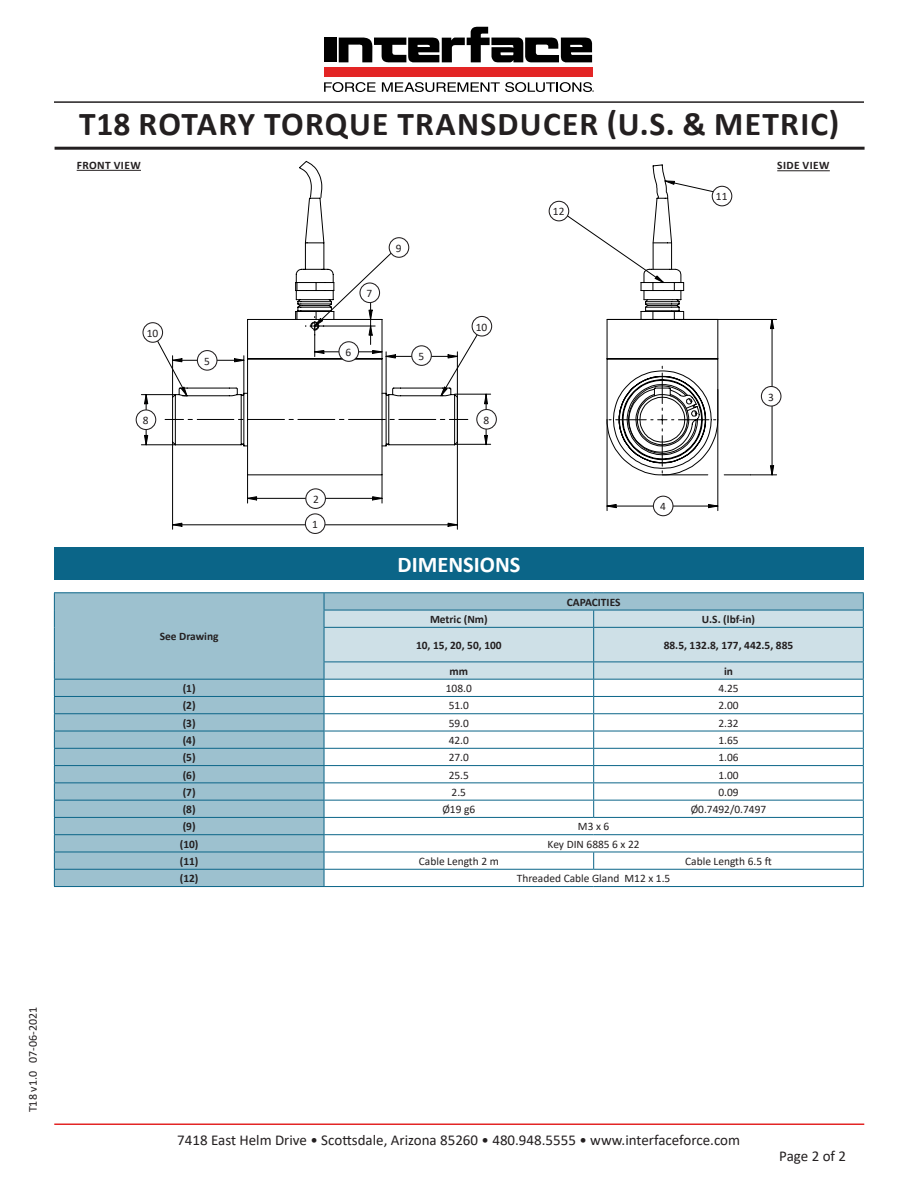
<style>
.page{position:relative;width:918px;height:1188px;background:#fff}
.page>*{position:absolute;margin:0;border:0;box-sizing:border-box;transform-origin:0 0}
.t1{font:700 33.45px "Calibri";letter-spacing:.04em;color:#231f20}
.t2{font:700 22.5px "Calibri";color:#fff}
.t3{font:15px "Calibri";color:#231f20}
.t4{font:12px "Calibri";color:#231f20}
.t5{font:11.4px "Calibri";color:#231f20}
.t6{font:700 11.4px "Calibri";color:#231f20}
.t7{font:700 11.4px "Calibri";letter-spacing:.04em;color:#231f20}
</style>
<div class="page">
<hr style="left:54px;top:1124px;width:810px;height:1px;background:#e32525">
<div style="left:324px;top:68px;width:268px;height:9px;background:#e32525"></div>
<div style="left:324px;top:38px;width:13px;height:24px;background:#000"></div>
<svg style="left:339px;top:27px;width:253px;height:36px"></svg>
<svg style="left:324px;top:82px;width:52px;height:10px"></svg>
<svg style="left:382px;top:82px;width:212px;height:10px"></svg>
<hr style="left:54px;top:101px;width:810px;height:2px;background:#231f20">
<div style="left:54px;top:547px;width:810px;height:33px;background:#0b6588"></div>
<hr style="left:55px;top:147px;width:810px;height:3px;background:#231f20">
<div style="left:55px;top:593px;width:269px;height:293px;background:#9dc1cf"></div>
<svg style="left:54px;top:593px;width:1px;height:34px"></svg>
<hr style="left:54px;top:627px;width:1px;height:35px;background:#0b6588">
<hr style="left:54px;top:592px;width:270px;height:1px;background:#0b6588">
<hr style="left:324px;top:592px;width:270px;height:1px;background:#0b6588">
<hr style="left:594px;top:592px;width:270px;height:1px;background:#0b6588">
<hr style="left:54px;top:679px;width:270px;height:1px;background:#0b6588">
<hr style="left:54px;top:696px;width:270px;height:1px;background:#0b6588">
<hr style="left:54px;top:713px;width:270px;height:1px;background:#0b6588">
<hr style="left:54px;top:731px;width:270px;height:1px;background:#0b6588">
<hr style="left:54px;top:748px;width:270px;height:1px;background:#0b6588">
<hr style="left:54px;top:765px;width:270px;height:1px;background:#0b6588">
<hr style="left:54px;top:782px;width:270px;height:1px;background:#0b6588">
<hr style="left:54px;top:800px;width:270px;height:1px;background:#0b6588">
<hr style="left:54px;top:817px;width:270px;height:1px;background:#0b6588">
<hr style="left:54px;top:834px;width:270px;height:1px;background:#0b6588">
<hr style="left:54px;top:852px;width:270px;height:1px;background:#0b6588">
<svg style="left:54px;top:662px;width:1px;height:224px"></svg>
<hr style="left:54px;top:869px;width:270px;height:1px;background:#0b6588">
<svg style="left:324px;top:593px;width:540px;height:293px"></svg>
<hr style="left:54px;top:886px;width:270px;height:1px;background:#0b6588">
<hr style="left:324px;top:886px;width:270px;height:1px;background:#0b6588">
<hr style="left:594px;top:886px;width:270px;height:1px;background:#0b6588">
<svg style="left:173px;top:522px;width:10px;height:5px"></svg>
<svg style="left:447px;top:522px;width:10px;height:5px"></svg>
<hr style="left:172px;top:442px;width:1px;height:87px;background:#000">
<hr style="left:457px;top:420px;width:1px;height:109px;background:#000">
<hr style="left:173px;top:524px;width:284px;height:1px;background:#000">
<hr style="left:141px;top:394px;width:34px;height:1px;background:#000">
<hr style="left:141px;top:444px;width:34px;height:1px;background:#000">
<svg style="left:606px;top:503px;width:11px;height:6px"></svg>
<svg style="left:708px;top:503px;width:11px;height:6px"></svg>
<hr style="left:607px;top:420px;width:1px;height:91px;background:#000">
<hr style="left:717px;top:389px;width:1px;height:122px;background:#000">
<hr style="left:607px;top:506px;width:111px;height:1px;background:#000">
<svg style="left:488px;top:319px;width:289px;height:157px"></svg>
<svg style="left:144px;top:161px;width:344px;height:342px"></svg>
<svg style="left:561px;top:164px;width:189px;height:312px"></svg>
<hr style="left:662px;top:474px;width:46px;height:1px;background:#000">
<div style="left:305px;top:514px;width:20px;height:19px;background:#fff;border-radius:50%"></div>
<div style="left:305px;top:513px;width:21px;height:21px;border:1px solid #231f20;border-radius:50%"></div>
<div style="left:712px;top:186px;width:20px;height:20px;background:#fff;border-radius:50%"></div>
<div style="left:712px;top:186px;width:20px;height:20px;border:1px solid #231f20;border-radius:50%"></div>
<div style="left:472px;top:316px;width:20px;height:20px;background:#fff;border-radius:50%"></div>
<div style="left:472px;top:316px;width:20px;height:21px;border:1px solid #231f20;border-radius:50%"></div>
<div style="left:306px;top:489px;width:19px;height:19px;background:#fff;border-radius:50%"></div>
<div style="left:305px;top:488px;width:21px;height:21px;border:1px solid #231f20;border-radius:50%"></div>
<div style="left:339px;top:342px;width:20px;height:19px;background:#fff;border-radius:50%"></div>
<div style="left:338px;top:341px;width:21px;height:21px;border:1px solid #231f20;border-radius:50%"></div>
<div style="left:549px;top:201px;width:20px;height:20px;background:#fff;border-radius:50%"></div>
<div style="left:549px;top:201px;width:20px;height:20px;border:1px solid #231f20;border-radius:50%"></div>
<div style="left:412px;top:346px;width:19px;height:19px;background:#fff;border-radius:50%"></div>
<div style="left:411px;top:345px;width:21px;height:21px;border:1px solid #231f20;border-radius:50%"></div>
<div style="left:360px;top:283px;width:20px;height:20px;background:#fff;border-radius:50%"></div>
<div style="left:359px;top:282px;width:21px;height:21px;border:1px solid #231f20;border-radius:50%"></div>
<div style="left:477px;top:410px;width:19px;height:19px;background:#fff;border-radius:50%"></div>
<div style="left:476px;top:409px;width:21px;height:21px;border:1px solid #231f20;border-radius:50%"></div>
<div style="left:761px;top:387px;width:20px;height:19px;background:#fff;border-radius:50%"></div>
<div style="left:761px;top:386px;width:21px;height:21px;border:1px solid #231f20;border-radius:50%"></div>
<div style="left:653px;top:496px;width:20px;height:20px;background:#fff;border-radius:50%"></div>
<div style="left:653px;top:496px;width:21px;height:20px;border:1px solid #231f20;border-radius:50%"></div>
<hr style="left:777px;top:170px;width:53px;height:1px;background:#231f20">
<hr style="left:77px;top:170px;width:64px;height:1px;background:#231f20">
<div style="left:197px;top:351px;width:20px;height:19px;background:#fff;border-radius:50%"></div>
<div style="left:197px;top:350px;width:21px;height:21px;border:1px solid #231f20;border-radius:50%"></div>
<div style="left:136px;top:410px;width:20px;height:20px;background:#fff;border-radius:50%"></div>
<div style="left:136px;top:409px;width:20px;height:21px;border:1px solid #231f20;border-radius:50%"></div>
<div style="left:389px;top:238px;width:20px;height:19px;background:#fff;border-radius:50%"></div>
<div style="left:389px;top:237px;width:20px;height:21px;border:1px solid #231f20;border-radius:50%"></div>
<div style="left:143px;top:323px;width:20px;height:19px;background:#fff;border-radius:50%"></div>
<div style="left:142px;top:322px;width:21px;height:21px;border:1px solid #231f20;border-radius:50%"></div>
<h1 class="t1" style="left:79px;top:101px;width:762px">T18 ROTARY TORQUE TRANSDUCER (U.S. &amp; METRIC)</h1>
<p class="t7" style="left:77px;top:157px;width:66px">FRONT VIEW</p>
<p class="t7" style="left:777px;top:158px;width:54px">SIDE VIEW</p>
<p class="t5" style="left:147px;top:328px;width:13px">10</p>
<p class="t5" style="left:143px;top:416px;width:7px">8</p>
<p class="t5" style="left:204px;top:353px;width:7px">5</p>
<p class="t6" style="left:160px;top:632px;width:60px">See Drawing</p>
<p class="t5" style="left:367px;top:289px;width:7px">7</p>
<p class="t5" style="left:346px;top:347px;width:7px">6</p>
<p class="t5" style="left:396px;top:243px;width:7px">9</p>
<p class="t5" style="left:418px;top:348px;width:7px">5</p>
<p class="t5" style="left:476px;top:322px;width:13px">10</p>
<p class="t5" style="left:483px;top:415px;width:7px">8</p>
<p class="t5" style="left:553px;top:207px;width:13px">12</p>
<p class="t5" style="left:716px;top:192px;width:13px">11</p>
<p class="t5" style="left:768px;top:392px;width:7px">3</p>
<p class="t5" style="left:313px;top:494px;width:7px">2</p>
<p class="t5" style="left:312px;top:519px;width:7px">1</p>
<h2 class="t2" style="left:398px;top:548px;width:124px">DIMENSIONS</h2>
<p class="t6" style="left:567px;top:594px;width:55px">CAPACITIES</p>
<p class="t5" style="left:660px;top:502px;width:7px">4</p>
<p class="t6" style="left:430px;top:611px;width:59px">Metric (Nm)</p>
<p class="t6" style="left:702px;top:611px;width:55px">U.S. (lbf-in)</p>
<p class="t6" style="left:416px;top:637px;width:87px">10, 15, 20, 50, 100</p>
<p class="t6" style="left:664px;top:637px;width:131px">88.5, 132.8, 177, 442.5, 885</p>
<p class="t6" style="left:450px;top:667px;width:20px">mm</p>
<p class="t6" style="left:724px;top:667px;width:10px">in</p>
<p class="t6" style="left:183px;top:684px;width:14px">(1)</p>
<p class="t5" style="left:446px;top:684px;width:28px">108.0</p>
<p class="t5" style="left:718px;top:680px;width:22px">4.25</p>
<p class="t6" style="left:183px;top:698px;width:14px">(2)</p>
<p class="t5" style="left:449px;top:698px;width:22px">51.0</p>
<p class="t5" style="left:718px;top:701px;width:22px">2.00</p>
<p class="t6" style="left:183px;top:715px;width:14px">(3)</p>
<p class="t5" style="left:449px;top:715px;width:22px">59.0</p>
<p class="t5" style="left:718px;top:718px;width:22px">2.32</p>
<p class="t6" style="left:183px;top:732px;width:14px">(4)</p>
<p class="t5" style="left:449px;top:735px;width:22px">42.0</p>
<p class="t5" style="left:718px;top:732px;width:22px">1.65</p>
<p class="t6" style="left:183px;top:749px;width:14px">(5)</p>
<p class="t5" style="left:449px;top:753px;width:22px">27.0</p>
<p class="t5" style="left:718px;top:753px;width:22px">1.06</p>
<p class="t6" style="left:183px;top:770px;width:14px">(6)</p>
<p class="t5" style="left:449px;top:767px;width:22px">25.5</p>
<p class="t5" style="left:718px;top:770px;width:22px">1.00</p>
<p class="t6" style="left:183px;top:784px;width:14px">(7)</p>
<p class="t5" style="left:452px;top:784px;width:16px">2.5</p>
<p class="t5" style="left:718px;top:787px;width:22px">0.09</p>
<p class="t6" style="left:183px;top:805px;width:14px">(8)</p>
<p class="t5" style="left:442px;top:805px;width:34px">Ø19 g6</p>
<p class="t5" style="left:691px;top:805px;width:77px">Ø0.7492/0.7497</p>
<p class="t6" style="left:183px;top:822px;width:14px">(9)</p>
<p class="t5" style="left:578px;top:822px;width:33px">M3 x 6</p>
<p class="t6" style="left:180px;top:836px;width:20px">(10)</p>
<p class="t5" style="left:548px;top:836px;width:94px">Key DIN 6885 6 x 22</p>
<p class="t6" style="left:180px;top:857px;width:20px">(11)</p>
<p class="t5" style="left:419px;top:853px;width:81px">Cable Length 2 m</p>
<p class="t5" style="left:685px;top:853px;width:88px">Cable Length 6.5 ft</p>
<p class="t6" style="left:180px;top:870px;width:20px">(12)</p>
<p class="t5" style="left:517px;top:870px;width:155px">Threaded Cable Gland M12 x 1.5</p>
<p class="t4" style="left:28px;top:1112px;width:107px;rotate:-90deg">T18 v1.0 07-06-2021</p>
<h3 class="t3" style="left:177px;top:1129px;width:564px">7418 East Helm Drive • Scottsdale, Arizona 85260 • 480.948.5555 • www.interfaceforce.com</h3>
<h3 class="t3" style="left:779px;top:1150px;width:68px">Page 2 of 2</h3>
</div>
